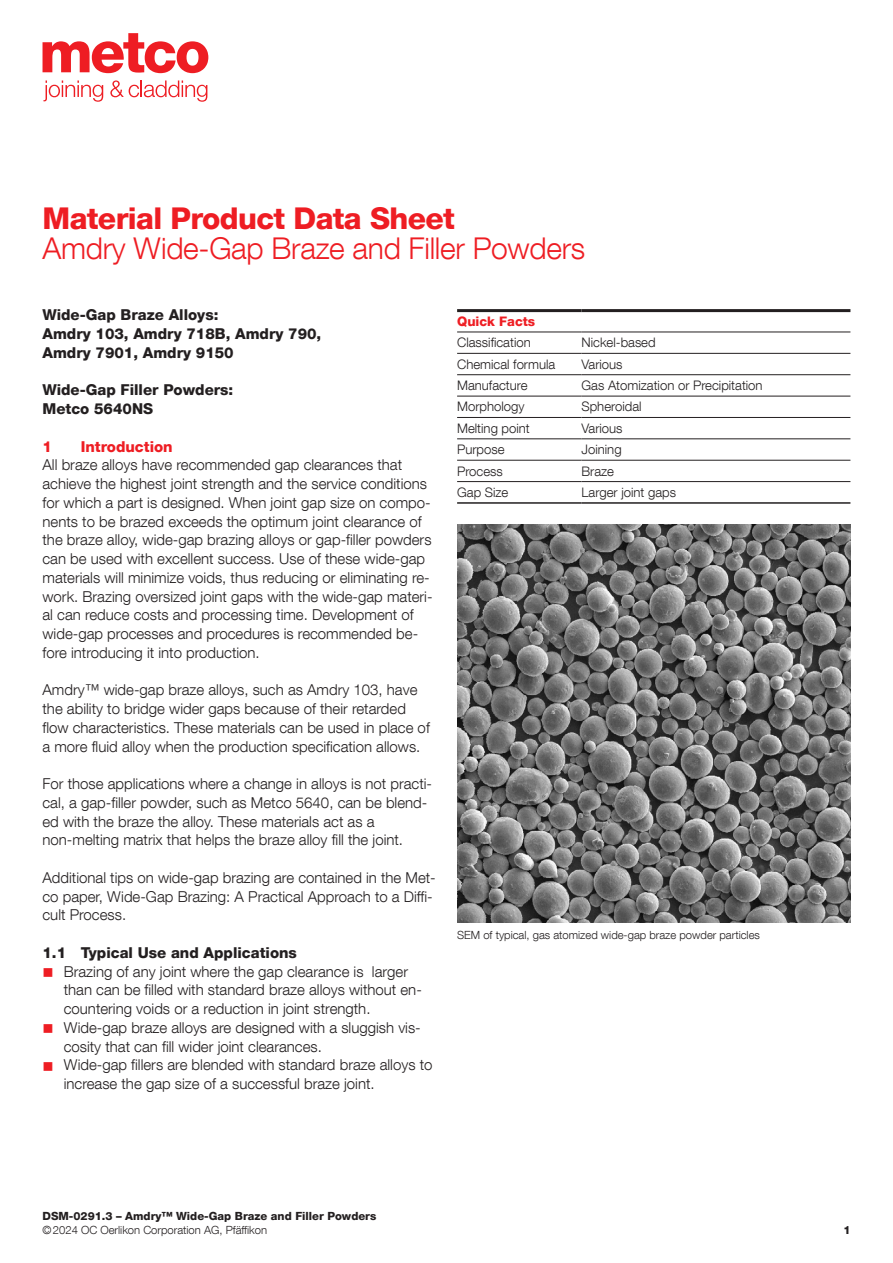
<style>
.page{position:relative;width:893px;height:1263px;background:#fff}
.page>*{position:absolute;margin:0;border:0;box-sizing:border-box;transform-origin:0 0}
.t1{font:300 30px "Helvetica Neue LT Com";letter-spacing:-.01em;color:#ee1d23}
.t2{font:800 30px "Helvetica Neue LT Com";letter-spacing:-.02em;color:#ee1d23}
.t3{font:300 15px/18.8px "Helvetica Neue LT Com";color:#231f20}
.t4{font:800 15px/18.8px "Helvetica Neue LT Com";color:#231f20}
.t5{font:800 15px "Helvetica Neue LT Com";color:#ee1d23}
.t6{font:300 13.2px "Helvetica Neue LT Com";color:#231f20}
.t7{font:800 13.2px "Helvetica Neue LT Com";color:#ee1d23}
.t8{font:300 11.25px "Helvetica Neue LT Com";color:#231f20}
.t9{font:800 11.25px "Helvetica Neue LT Com";color:#231f20}
.s1{color:#ee1d23}
</style>
<div class="page">
<hr style="left:457px;top:353px;width:124px;height:1px;background:#231f20">
<hr style="left:581px;top:353px;width:269px;height:1px;background:#231f20">
<hr style="left:457px;top:374px;width:124px;height:1px;background:#231f20">
<hr style="left:581px;top:374px;width:269px;height:1px;background:#231f20">
<hr style="left:457px;top:396px;width:124px;height:1px;background:#231f20">
<hr style="left:581px;top:396px;width:269px;height:1px;background:#231f20">
<hr style="left:457px;top:417px;width:124px;height:1px;background:#231f20">
<hr style="left:581px;top:417px;width:269px;height:1px;background:#231f20">
<hr style="left:457px;top:439px;width:124px;height:1px;background:#231f20">
<hr style="left:581px;top:439px;width:269px;height:1px;background:#231f20">
<hr style="left:457px;top:460px;width:124px;height:1px;background:#231f20">
<hr style="left:581px;top:460px;width:269px;height:1px;background:#231f20">
<hr style="left:457px;top:481px;width:124px;height:1px;background:#231f20">
<hr style="left:581px;top:481px;width:269px;height:1px;background:#231f20">
<hr style="left:457px;top:309px;width:124px;height:3px;background:#231f20">
<hr style="left:581px;top:309px;width:269px;height:3px;background:#231f20">
<hr style="left:457px;top:332px;width:124px;height:1px;background:#231f20">
<hr style="left:581px;top:332px;width:269px;height:1px;background:#231f20">
<hr style="left:457px;top:502px;width:124px;height:2px;background:#231f20">
<hr style="left:581px;top:502px;width:269px;height:2px;background:#231f20">
<img style="left:457px;top:525px;width:393px;height:397px">
<svg style="left:43px;top:33px;width:165px;height:40px"></svg>
<svg style="left:43px;top:80px;width:60px;height:22px"></svg>
<svg style="left:110px;top:80px;width:97px;height:22px"></svg>
<h1 class="t2" style="left:43px;top:201px;width:414px">Material Product Data Sheet</h1>
<h1 class="t1" style="left:43px;top:230px;width:544px">Amdry Wide-Gap Braze and Filler Powders</h1>
<p class="t4" style="left:43px;top:306px;width:280px">Wide-Gap Braze Alloys:<br>Amdry 103, Amdry 718B, Amdry 790,<br>Amdry 7901, Amdry 9150</p>
<p class="t4" style="left:43px;top:381px;width:192px">Wide-Gap Filler Powders:<br>Metco 5640NS</p>
<p class="t5" style="left:43px;top:437px;width:11px">1</p>
<p class="t5" style="left:81px;top:437px;width:93px">Introduction</p>
<p class="t3" style="left:43px;top:455px;width:392px">All braze alloys have recommended gap clearances that achieve the highest joint strength and the service conditions for which a part is designed. When joint gap size on compo&shy;nents to be brazed exceeds the optimum joint clearance of the braze alloy, wide-gap brazing alloys or gap-filler powders can be used with excellent success. Use of these wide-gap materials will minimize voids, thus reducing or eliminating re&shy;work. Brazing oversized joint gaps with the wide-gap materi&shy;al can reduce costs and processing time. Development of wide-gap processes and procedures is recommended be&shy;fore introducing it into production.</p>
<p class="t3" style="left:43px;top:680px;width:389px">Amdry™ wide-gap braze alloys, such as Amdry 103, have the ability to bridge wider gaps because of their retarded flow characteristics. These materials can be used in place of a more fluid alloy when the production specification allows.</p>
<p class="t3" style="left:43px;top:774px;width:391px">For those applications where a change in alloys is not practi&shy;cal, a gap-filler powder, such as Metco 5640, can be blend&shy;ed with the braze the alloy. These materials act as a non-melting matrix that helps the braze alloy fill the joint.</p>
<p class="t3" style="left:43px;top:868px;width:395px">Additional tips on wide-gap brazing are contained in the Met&shy;co paper, Wide-Gap Brazing: A Practical Approach to a Diffi&shy;cult Process.</p>
<p class="t4" style="left:43px;top:943px;width:256px">1.1 Typical Use and Applications</p>
<p class="t3" style="left:64px;top:962px;width:360px;text-indent:-21px"><span class="s1">■</span> Brazing of any joint where the gap clearance is larger than can be filled with standard braze alloys without en&shy;countering voids or a reduction in joint strength.</p>
<p class="t3" style="left:64px;top:1018px;width:359px;text-indent:-21px"><span class="s1">■</span> Wide-gap braze alloys are designed with a sluggish vis&shy;cosity that can fill wider joint clearances.</p>
<p class="t3" style="left:64px;top:1055px;width:370px;text-indent:-21px"><span class="s1">■</span> Wide-gap fillers are blended with standard braze alloys to increase the gap size of a successful braze joint.</p>
<p class="t7" style="left:457px;top:313px;width:80px">Quick Facts</p>
<p class="t6" style="left:457px;top:335px;width:75px">Classification</p>
<p class="t6" style="left:581px;top:335px;width:76px">Nickel-based</p>
<p class="t6" style="left:457px;top:356px;width:100px">Chemical formula</p>
<p class="t6" style="left:581px;top:356px;width:43px">Various</p>
<p class="t6" style="left:457px;top:377px;width:72px">Manufacture</p>
<p class="t6" style="left:581px;top:377px;width:183px">Gas Atomization or Precipitation</p>
<p class="t6" style="left:457px;top:399px;width:69px">Morphology</p>
<p class="t6" style="left:581px;top:399px;width:62px">Spheroidal</p>
<p class="t6" style="left:457px;top:420px;width:74px">Melting point</p>
<p class="t6" style="left:581px;top:420px;width:43px">Various</p>
<p class="t6" style="left:457px;top:441px;width:49px">Purpose</p>
<p class="t6" style="left:581px;top:441px;width:42px">Joining</p>
<p class="t6" style="left:457px;top:463px;width:47px">Process</p>
<p class="t6" style="left:581px;top:463px;width:34px">Braze</p>
<p class="t6" style="left:457px;top:484px;width:53px">Gap Size</p>
<p class="t6" style="left:581px;top:484px;width:96px">Larger joint gaps</p>
<p class="t8" style="left:457px;top:928px;width:304px">SEM of typical, gas atomized wide-gap braze powder particles</p>
<p class="t9" style="left:43px;top:1209px;width:335px">DSM-0291.3 – Amdry™ Wide-Gap Braze and Filler Powders</p>
<p class="t8" style="left:43px;top:1223px;width:226px">©2024 OC Oerlikon Corporation AG, Pfäffikon</p>
<p class="t9" style="left:843px;top:1223px;width:9px">1</p>
</div>
